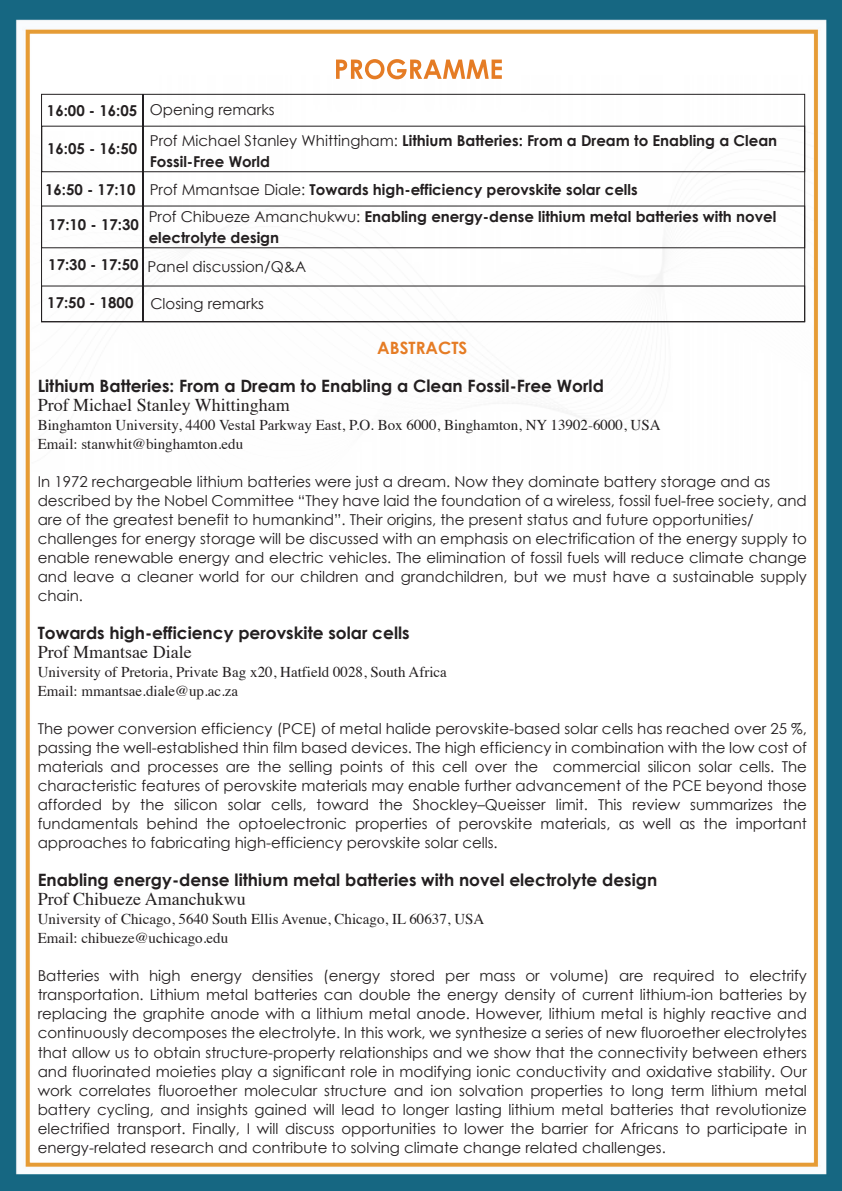
<style>
.page{position:relative;width:842px;height:1191px;background:#fff}
.page>*{position:absolute;margin:0;border:0;box-sizing:border-box;transform-origin:0 0}
.t1{font:18px "Times";color:#231f20}
.t2{font:700 17px "Century Gothic";color:#231f20}
.t3{font:700 17px "Century Gothic";color:#e57c25}
.t4{font:15px/19px "Century Gothic";color:#231f20;text-align:justify}
.t5{font:700 15px/21px "Century Gothic";color:#231f20}
.t6{font:15px/19px "Times";color:#231f20}
.s1{font-weight:700}
.s2{font-weight:400}
</style>
<div class="page">
<img style="left:0;top:0;width:842px;height:1191px">
<div style="left:41px;top:40px;width:118px;height:91px;background:#fff"></div>
<div style="left:41px;top:94px;width:764px;height:228px;border:1px solid #221f20"></div>
<hr style="left:142px;top:94px;width:1px;height:228px;background:#221f22">
<div style="left:41px;top:126px;width:764px;height:46px;border:1px solid #221f20"></div>
<p class="t4" style="left:47px;top:100px;width:229px"><span class="s1">16:00 - 16:05</span> Opening remarks</p>
<p class="t5" style="left:150px;top:130px;width:629px"><span class="s2">Prof Michael Stanley Whittingham:</span> Lithium Batteries: From a Dream to Enabling a Clean<br>Fossil-Free World</p>
<p class="t5" style="left:47px;top:138px;width:92px">16:05 - 16:50</p>
<p class="t5" style="left:149px;top:175px;width:629px;line-height:27.1px;text-indent:-104px">16:50 - 17:10 <span class="s2">Prof Mmantsae Diale:</span> Towards high-efficiency perovskite solar cells<br><span class="s2">Prof Chibueze Amanchukwu:</span> Enabling energy-dense lithium metal batteries with novel</p>
<p class="t5" style="left:48px;top:222px;width:259px;line-height:29.4px;text-indent:100px">electrolyte design<br>17:30 - 17:50 <span class="s2">Panel discussion/Q&amp;A</span></p>
<p class="t4" style="left:47px;top:294px;width:218px"><span class="s1">17:50 - 1800</span> Closing remarks</p>
<p class="t5" style="left:49px;top:214px;width:92px">17:10 - 17:30</p>
<p class="t3" style="left:377px;top:335px;width:92px">ABSTRACTS</p>
<p class="t2" style="left:38px;top:373px;width:568px">Lithium Batteries: From a Dream to Enabling a Clean Fossil-Free World</p>
<p class="t1" style="left:38px;top:388px;width:254px">Prof Michael Stanley Whittingham</p>
<p class="t6" style="left:38px;top:414px;width:624px">Binghamton University, 4400 Vestal Parkway East, P.O. Box 6000, Binghamton, NY 13902-6000, USA<br>Email: stanwhit@binghamton.edu</p>
<p class="t4" style="left:38px;top:472px;width:771px;text-align:left">In 1972 rechargeable lithium batteries were just a dream. Now they dominate battery storage and as described by the Nobel Committee “They have laid the foundation of a wireless, fossil fuel-free society, and are of the greatest benefit to humankind”. Their origins, the present status and future opportunities/ challenges for energy storage will be discussed with an emphasis on electrification of the energy supply to enable renewable energy and electric vehicles. The elimination of fossil fuels will reduce climate change and leave a cleaner world for our children and grandchildren, but we must have a sustainable supply chain.</p>
<p class="t2" style="left:38px;top:620px;width:373px">Towards high-efficiency perovskite solar cells</p>
<p class="t1" style="left:38px;top:635px;width:155px">Prof Mmantsae Diale</p>
<p class="t6" style="left:38px;top:661px;width:411px">University of Pretoria, Private Bag x20, Hatfield 0028, South Africa<br>Email: mmantsae.diale@up.ac.za</p>
<p class="t4" style="left:38px;top:719px;width:771px">The power conversion efficiency (PCE) of metal halide perovskite-based solar cells has reached over 25 %, passing the well-established thin film based devices. The high efficiency in combination with the low cost of materials and processes are the selling points of this cell over the commercial silicon solar cells. The characteristic features of perovskite materials may enable further advancement of the PCE beyond those afforded by the silicon solar cells, toward the Shockley–Queisser limit. This review summarizes the fundamentals behind the optoelectronic properties of perovskite materials, as well as the important approaches to fabricating high-efficiency perovskite solar cells.</p>
<p class="t2" style="left:38px;top:867px;width:621px">Enabling energy-dense lithium metal batteries with novel electrolyte design</p>
<p class="t1" style="left:38px;top:882px;width:209px">Prof Chibueze Amanchukwu</p>
<p class="t6" style="left:38px;top:908px;width:448px">University of Chicago, 5640 South Ellis Avenue, Chicago, IL 60637, USA<br>Email: chibueze@uchicago.edu</p>
<p class="t4" style="left:38px;top:966px;width:771px">Batteries with high energy densities (energy stored per mass or volume) are required to electrify transportation. Lithium metal batteries can double the energy density of current lithium-ion batteries by replacing the graphite anode with a lithium metal anode. However, lithium metal is highly reactive and continuously decomposes the electrolyte. In this work, we synthesize a series of new fluoroether electrolytes that allow us to obtain structure-property relationships and we show that the connectivity between ethers and fluorinated moieties play a significant role in modifying ionic conductivity and oxidative stability. Our work correlates fluoroether molecular structure and ion solvation properties to long term lithium metal battery cycling, and insights gained will lead to longer lasting lithium metal batteries that revolutionize electrified transport. Finally, I will discuss opportunities to lower the barrier for Africans to participate in energy-related research and contribute to solving climate change related challenges.</p>
</div>
